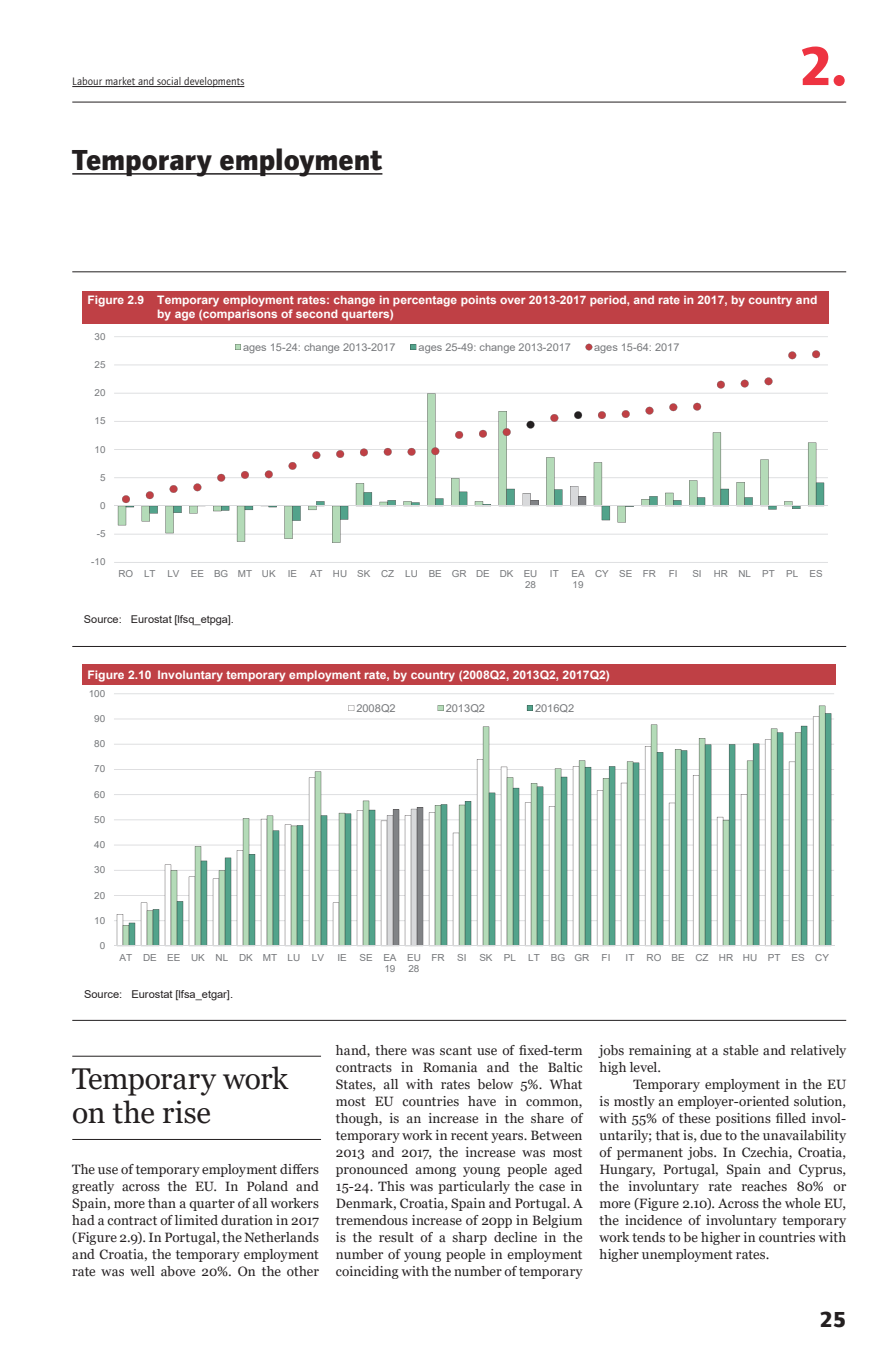
<style>
.page{position:relative;width:893px;height:1361px;background:#fff}
.page>*{position:absolute;margin:0;border:0;box-sizing:border-box;transform-origin:0 0}
.t1{font:700 56.25px "Foundry Journal";color:#ee3341}
.t2{font:30px/34px "Georgia";letter-spacing:-.015em;color:#231f20}
.t3{font:700 30px "Foundry Journal";color:#231f20}
.t4{font:700 22.5px "Foundry Journal";color:#231f20}
.t5{font:13.5px/17px "Georgia";color:#231f20;text-align:justify}
.t6{font:700 11.85px "Arial";color:#fff}
.t7{font:700 11.7px/14.1px "Arial";color:#fff}
.t8{font:11.25px "Foundry Journal";color:#231f20}
.t9{font:10.8px "Arial";letter-spacing:-.005em;color:#231f20}
.t10{font:10.8px "Arial";color:#76787b}
.t11{font:10.65px "Arial";color:#76787b}
.t12{font:10.65px "Arial";letter-spacing:-.005em;color:#231f20}
.t13{font:9.75px/11.1px "Arial";color:#76787b;text-align:right}
.t14{font:9.6px/11.1px "Arial";color:#76787b;text-align:right}
</style>
<div class="page">
<hr style="left:72px;top:102px;width:774px;height:1px;background:#231f20">
<hr style="left:72px;top:86px;width:172px;height:1px;background:#231f20">
<hr style="left:72px;top:173px;width:310px;height:2px;background:#231f20">
<hr style="left:72px;top:271px;width:774px;height:1px;background:#231f20">
<hr style="left:72px;top:1056px;width:249px;height:1px;background:#231f20">
<hr style="left:72px;top:1139px;width:249px;height:1px;background:#231f20">
<hr style="left:114px;top:920px;width:720px;height:1px;background:#d8d9db">
<hr style="left:114px;top:895px;width:720px;height:1px;background:#d8d9db">
<hr style="left:114px;top:870px;width:720px;height:1px;background:#d8d9db">
<hr style="left:114px;top:844px;width:720px;height:1px;background:#d8d9db">
<hr style="left:114px;top:819px;width:720px;height:1px;background:#d8d9db">
<hr style="left:114px;top:794px;width:720px;height:1px;background:#d8d9db">
<hr style="left:114px;top:769px;width:720px;height:1px;background:#d8d9db">
<hr style="left:114px;top:744px;width:720px;height:1px;background:#d8d9db">
<hr style="left:114px;top:718px;width:720px;height:1px;background:#d8d9db">
<hr style="left:114px;top:693px;width:720px;height:1px;background:#d8d9db">
<svg style="left:129px;top:713px;width:702px;height:232px"></svg>
<hr style="left:114px;top:945px;width:720px;height:1px;background:#d8d9db">
<svg style="left:348px;top:705px;width:6px;height:6px"></svg>
<svg style="left:438px;top:705px;width:5px;height:6px"></svg>
<svg style="left:527px;top:705px;width:6px;height:6px"></svg>
<div style="left:83px;top:664px;width:753px;height:20px;background:#bf4045"></div>
<hr style="left:72px;top:646px;width:774px;height:1px;background:#231f20">
<hr style="left:114px;top:562px;width:714px;height:1px;background:#d8d9db">
<hr style="left:114px;top:534px;width:714px;height:1px;background:#d8d9db">
<hr style="left:114px;top:477px;width:714px;height:1px;background:#d8d9db">
<hr style="left:114px;top:449px;width:714px;height:1px;background:#d8d9db">
<hr style="left:114px;top:421px;width:714px;height:1px;background:#d8d9db">
<hr style="left:114px;top:393px;width:714px;height:1px;background:#d8d9db">
<hr style="left:114px;top:364px;width:714px;height:1px;background:#d8d9db">
<hr style="left:114px;top:336px;width:714px;height:1px;background:#d8d9db">
<svg style="left:118px;top:393px;width:698px;height:150px"></svg>
<hr style="left:114px;top:505px;width:714px;height:1px;background:#d8d9db">
<svg style="left:122px;top:447px;width:702px;height:74px"></svg>
<svg style="left:455px;top:431px;width:8px;height:8px"></svg>
<svg style="left:479px;top:430px;width:8px;height:8px"></svg>
<svg style="left:503px;top:428px;width:8px;height:8px"></svg>
<svg style="left:550px;top:414px;width:8px;height:8px"></svg>
<svg style="left:598px;top:411px;width:8px;height:8px"></svg>
<svg style="left:622px;top:410px;width:8px;height:8px"></svg>
<svg style="left:645px;top:407px;width:8px;height:7px"></svg>
<svg style="left:669px;top:403px;width:8px;height:8px"></svg>
<svg style="left:693px;top:403px;width:8px;height:7px"></svg>
<svg style="left:717px;top:381px;width:8px;height:7px"></svg>
<svg style="left:741px;top:380px;width:8px;height:7px"></svg>
<svg style="left:764px;top:377px;width:8px;height:8px"></svg>
<svg style="left:788px;top:351px;width:8px;height:8px"></svg>
<svg style="left:812px;top:350px;width:8px;height:8px"></svg>
<svg style="left:527px;top:421px;width:8px;height:7px"></svg>
<svg style="left:574px;top:411px;width:8px;height:8px"></svg>
<svg style="left:235px;top:344px;width:6px;height:6px"></svg>
<svg style="left:411px;top:344px;width:5px;height:6px"></svg>
<svg style="left:585px;top:344px;width:7px;height:6px"></svg>
<div style="left:83px;top:292px;width:746px;height:32px;background:#bf4045"></div>
<hr style="left:72px;top:1020px;width:774px;height:1px;background:#231f20">
<p class="t8" style="left:72px;top:75px;width:174px">Labour market and social developments</p>
<h2 class="t3" style="left:72px;top:142px;width:312px">Temporary employment</h2>
<h1 class="t1" style="left:799px;top:33px;width:49px">2.</h1>
<p class="t7" style="left:157px;top:293px;width:662px;text-indent:-70px">Figure 2.9 Temporary employment rates: change in percentage points over 2013-2017 period, and rate in 2017, by country and by age (comparisons of second quarters)</p>
<p class="t14" style="left:95px;top:331px;width:12px">30</p>
<p class="t14" style="left:95px;top:359px;width:12px">25</p>
<p class="t14" style="left:95px;top:387px;width:12px">20</p>
<p class="t14" style="left:95px;top:415px;width:12px">15</p>
<p class="t14" style="left:95px;top:444px;width:12px">10</p>
<p class="t14" style="left:100px;top:472px;width:7px">5</p>
<p class="t14" style="left:100px;top:500px;width:7px">0</p>
<p class="t14" style="left:97px;top:528px;width:10px">-5</p>
<p class="t14" style="left:91px;top:556px;width:16px">-10</p>
<p class="t11" style="left:243px;top:339px;width:154px">ages 15-24: change 2013-2017</p>
<p class="t11" style="left:419px;top:339px;width:154px">ages 25-49: change 2013-2017</p>
<p class="t11" style="left:594px;top:339px;width:87px">ages 15-64: 2017</p>
<p class="t14" style="left:119px;top:568px;width:159px">RO LT LV EE BG MT UK</p>
<p class="t14" style="left:288px;top:568px;width:11px">IE</p>
<p class="t14" style="left:310px;top:568px;width:229px">AT HU SK CZ LU BE GR DE DK EU<br>28</p>
<p class="t14" style="left:550px;top:568px;width:10px">IT</p>
<p class="t14" style="left:571px;top:568px;width:15px;text-align:left">EA<br>19</p>
<p class="t14" style="left:595px;top:568px;width:63px">CY SE FR</p>
<p class="t14" style="left:669px;top:568px;width:10px">FI</p>
<p class="t14" style="left:692px;top:568px;width:132px">SI HR NL PT PL ES</p>
<p class="t12" style="left:84px;top:611px;width:152px">Source: Eurostat [lfsq_etpga].</p>
<p class="t6" style="left:87px;top:666px;width:524px">Figure 2.10 Involuntary temporary employment rate, by country (2008Q2, 2013Q2, 2017Q2)</p>
<p class="t13" style="left:89px;top:688px;width:18px">100</p>
<p class="t13" style="left:94px;top:713px;width:13px">90</p>
<p class="t13" style="left:94px;top:738px;width:13px">80</p>
<p class="t13" style="left:94px;top:763px;width:13px">70</p>
<p class="t13" style="left:94px;top:788px;width:13px">60</p>
<p class="t13" style="left:94px;top:814px;width:13px">50</p>
<p class="t13" style="left:94px;top:839px;width:13px">40</p>
<p class="t13" style="left:94px;top:864px;width:13px">30</p>
<p class="t13" style="left:94px;top:889px;width:13px">20</p>
<p class="t13" style="left:94px;top:914px;width:13px">10</p>
<p class="t13" style="left:100px;top:940px;width:7px">0</p>
<p class="t10" style="left:356px;top:700px;width:41px">2008Q2</p>
<p class="t10" style="left:446px;top:700px;width:41px">2013Q2</p>
<p class="t10" style="left:535px;top:700px;width:41px">2016Q2</p>
<p class="t13" style="left:120px;top:951px;width:206px">AT DE EE UK NL DK MT LU LV</p>
<p class="t13" style="left:337px;top:951px;width:11px">IE</p>
<p class="t13" style="left:359px;top:951px;width:39px">SE EA<br>19</p>
<p class="t13" style="left:407px;top:951px;width:15px;text-align:left">EU<br>28</p>
<p class="t13" style="left:431px;top:951px;width:15px">FR</p>
<p class="t13" style="left:457px;top:951px;width:11px">SI</p>
<p class="t13" style="left:479px;top:951px;width:38px">SK PL</p>
<p class="t13" style="left:528px;top:951px;width:63px">LT BG GR</p>
<p class="t13" style="left:602px;top:951px;width:10px">FI</p>
<p class="t13" style="left:626px;top:951px;width:205px">IT RO BE CZ HR HU PT ES CY</p>
<p class="t9" style="left:84px;top:987px;width:151px">Source: Eurostat [lfsa_etgar].</p>
<h2 class="t2" style="left:72px;top:1062px;width:217px">Temporary work on the rise</h2>
<p class="t5" style="left:72px;top:1161px;width:248px">The use of temporary employment differs greatly across the EU. In Poland and Spain, more than a quarter of all workers had a contract of limited duration in 2017 (Figure 2.9). In Portugal, the Netherlands and Croatia, the temporary employment rate was well above 20%. On the other</p>
<p class="t5" style="left:336px;top:1042px;width:248px">hand, there was scant use of fixed-term contracts in Romania and the Baltic States, all with rates below 5%. What most EU countries have in common, though, is an increase in the share of temporary work in recent years. Between 2013 and 2017, the increase was most pronounced among young people aged 15-24. This was particularly the case in Denmark, Croatia, Spain and Portugal. A tremendous increase of 20pp in Belgium is the result of a sharp decline in the number of young people in employment coinciding with the number of temporary</p>
<p class="t5" style="left:600px;top:1042px;width:248px">jobs remaining at a stable and relatively high level.</p>
<p class="t5" style="left:600px;top:1076px;width:248px;text-indent:34px">Temporary employment in the EU is mostly an employer-oriented solution, with 55% of these positions filled invol&shy;untarily; that is, due to the unavailability of permanent jobs. In Czechia, Croatia, Hungary, Portugal, Spain and Cyprus, the involuntary rate reaches 80% or more (Figure 2.10). Across the whole EU, the incidence of involuntary temporary work tends to be higher in countries with higher unemployment rates.</p>
<h3 class="t4" style="left:819px;top:1306px;width:28px">25</h3>
</div>
